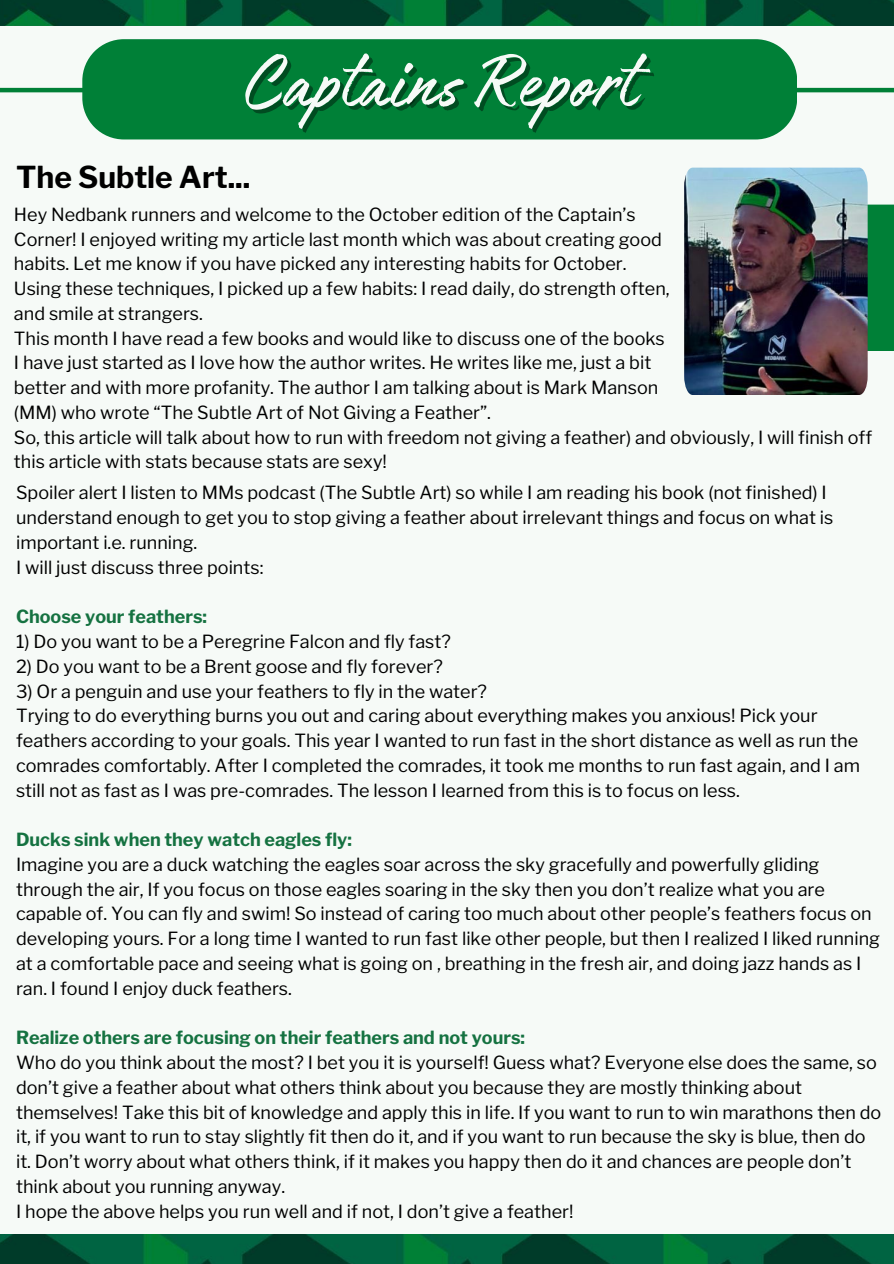
<style>
.page{position:relative;width:894px;height:1264px;background:#fff}
.page>*{position:absolute;margin:0;border:0;box-sizing:border-box;transform-origin:0 0}
.t1{font:85.5px "Authenia Solid";color:#f6faf7}
.t2{font:700 30px "Libre Franklin";color:#000}
.t3{font:18px/24.8px "Libre Franklin";color:#000}
.t4{font:700 18px "Libre Franklin";color:#157241}
</style>
<div class="page">
<div style="left:0;top:0;width:893px;height:1263px;background:#f6faf7"></div>
<img style="left:0;top:1234px;width:893px;height:29px">
<img style="left:0;top:0;width:893px;height:25px">
<div style="left:734px;top:204px;width:159px;height:147px;background:#008037"></div>
<img style="left:684px;top:168px;width:183px;height:227px">
<hr style="left:0;top:88px;width:105px;height:4px;background:#008037">
<div style="left:82px;top:39px;width:715px;height:100px;background:#008037"></div>
<hr style="left:788px;top:88px;width:105px;height:4px;background:#008037">
<h1 class="t1" style="left:243px;top:38px;width:394px">Captains Report</h1>
<h2 class="t2" style="left:16px;top:158px;width:236px">The Subtle Art...</h2>
<p class="t3" style="left:14px;top:202px;width:859px">Hey Nedbank runners and welcome to the October edition of the Captain’s<br>Corner! I enjoyed writing my article last month which was about creating good<br>habits. Let me know if you have picked any interesting habits for October.<br>Using these techniques, I picked up a few habits: I read daily, do strength often,<br>and smile at strangers.<br>This month I have read a few books and would like to discuss one of the books<br>I have just started as I love how the author writes. He writes like me, just a bit<br>better and with more profanity. The author I am talking about is Mark Manson<br>(MM) who wrote “The Subtle Art of Not Giving a Feather”.<br>So, this article will talk about how to run with freedom not giving a feather) and obviously, I will finish off this article with stats because stats are sexy!</p>
<p class="t3" style="left:16px;top:480px;width:818px">Spoiler alert I listen to MMs podcast (The Subtle Art) so while I am reading his book (not finished) I understand enough to get you to stop giving a feather about irrelevant things and focus on what is important i.e. running.<br>I will just discuss three points:</p>
<p class="t4" style="left:16px;top:606px;width:192px">Choose your feathers:</p>
<p class="t3" style="left:16px;top:629px;width:436px">1) Do you want to be a Peregrine Falcon and fly fast?</p>
<p class="t3" style="left:16px;top:654px;width:428px">2) Do you want to be a Brent goose and fly forever?</p>
<p class="t3" style="left:16px;top:678px;width:845px">3) Or a penguin and use your feathers to fly in the water?<br>Trying to do everything burns you out and caring about everything makes you anxious! Pick your feathers according to your goals. This year I wanted to run fast in the short distance as well as run the comrades comfortably. After I completed the comrades, it took me months to run fast again, and I am still not as fast as I was pre-comrades. The lesson I learned from this is to focus on less.</p>
<p class="t4" style="left:16px;top:828px;width:337px">Ducks sink when they watch eagles fly:</p>
<p class="t3" style="left:16px;top:852px;width:865px">Imagine you are a duck watching the eagles soar across the sky gracefully and powerfully gliding through the air, If you focus on those eagles soaring in the sky then you don’t realize what you are capable of. You can fly and swim! So instead of caring too much about other people’s feathers focus on developing yours. For a long time I wanted to run fast like other people, but then I realized I liked running at a comfortable pace and seeing what is going on , breathing in the fresh air, and doing jazz hands as I ran. I found I enjoy duck feathers.</p>
<p class="t4" style="left:16px;top:1026px;width:510px">Realize others are focusing on their feathers and not yours:</p>
<p class="t3" style="left:16px;top:1050px;width:866px">Who do you think about the most? I bet you it is yourself! Guess what? Everyone else does the same, so don’t give a feather about what others think about you because they are mostly thinking about themselves! Take this bit of knowledge and apply this in life. If you want to run to win marathons then do it, if you want to run to stay slightly fit then do it, and if you want to run because the sky is blue, then do it. Don’t worry about what others think, if it makes you happy then do it and chances are people don’t think about you running anyway.<br>I hope the above helps you run well and if not, I don’t give a feather!</p>
</div>
